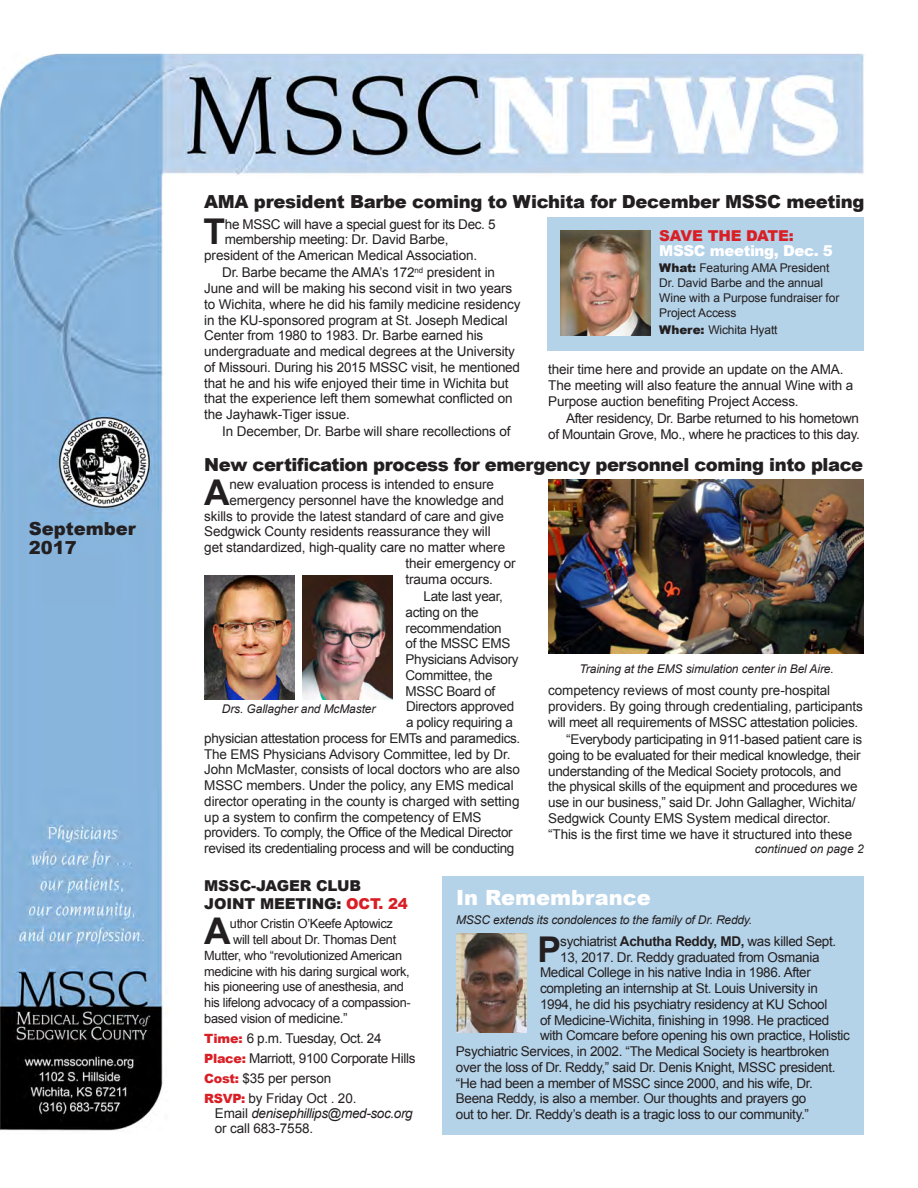
<style>
.page{position:relative;width:918px;height:1188px;background:#fff}
.page>*{position:absolute;margin:0;border:0;box-sizing:border-box;transform-origin:0 0}
.Drop_Cap{font:700 36.75px "Arial";color:#231f20}
.Drop_Cap-2{font:700 35.55px "Arial";color:#231f20}
.Heading_1{font:900 21px "Arial";color:#fff}
.Heading_1-2{font:900 18px "Arial";letter-spacing:-.02em;color:#231f20}
.Heading_1-3{font:900 18px/19.5px "Arial";color:#231f20}
.Subhead_1{font:900 15px/18px "Arial";letter-spacing:-.01em;color:#231f20}
.Body_text{font:900 15px/15px "Arial";letter-spacing:-.025em;color:#fff}
.Body_text-2{font:13.5px/15.8px "Arial";letter-spacing:-.025em;color:#222}
.Drop_Cap-3{font:13.5px "Arial";letter-spacing:-.025em;color:#231f20}
.Body_text-3{font:13.5px/15.8px "Arial";letter-spacing:-.01em;color:#231f20}
.Drop_Cap-4{font:12.75px "Arial";letter-spacing:-.025em;color:#231f20}
.Heading_1-4{font:italic 12px "Arial";letter-spacing:-.01em;color:#231f20}
.Body_text-4{font:12px/15px "Arial";letter-spacing:-.01em;color:#231f20}
.Subhead_1-2{font:italic 12px "Arial";color:#231f20}
.s1{color:#d91f26}
.s2{font-weight:900}
.s3{font-size:12.75px}
.s4{font-weight:900;font-size:12.75px;color:#d91f26}
.s5{font-style:italic}
.s6{font-weight:700}
</style>
<div class="page">
<img style="left:0;top:54px;width:865px;height:1077px">
<div style="left:547px;top:217px;width:317px;height:134px;background:#b4d2e8"></div>
<img style="left:560px;top:231px;width:90px;height:104px">
<img style="left:302px;top:576px;width:90px;height:123px">
<img style="left:205px;top:576px;width:90px;height:123px">
<img style="left:548px;top:479px;width:316px;height:175px">
<div style="left:442px;top:876px;width:422px;height:258px;background:#b4d2e8"></div>
<img style="left:456px;top:934px;width:71px;height:99px">
<p class="Heading_1-3" style="left:29px;top:518px;width:109px">September<br>2017</p>
<p class="Heading_1-2" style="left:204px;top:189px;width:662px">AMA president Barbe coming to Wichita for December MSSC meeting</p>
<p class="Drop_Cap-2" style="left:204px;top:208px;width:23px">T</p>
<p class="Drop_Cap-3" style="left:225px;top:215px;width:272px">he MSSC will have a special guest for its Dec. 5</p>
<p class="Drop_Cap-3" style="left:225px;top:231px;width:225px">membership meeting: Dr. David Barbe,</p>
<p class="Drop_Cap-3" style="left:204px;top:246px;width:275px">president of the American Medical Association.</p>
<p class="Body_text-3" style="left:204px;top:265px;width:318px;text-indent:18px">Dr. Barbe became the AMA’s 172<sup>nd</sup> president in June and will be making his second visit in two years to Wichita, where he did his family medicine residency in the KU-sponsored program at St. Joseph Medical Center from 1980 to 1983. Dr. Barbe earned his undergraduate and medical degrees at the University of Missouri. During his 2015 MSSC visit, he mentioned that he and his wife enjoyed their time in Wichita but that the experience left them somewhat conflicted on the Jayhawk-Tiger issue.</p>
<p class="Body_text-3" style="left:222px;top:424px;width:290px">In December, Dr. Barbe will share recollections of</p>
<p class="Body_text" style="left:659px;top:228px;width:175px"><span class="s1">SAVE THE DATE:<br></span>MSSC meeting, Dec. 5</p>
<p class="Body_text-4" style="left:659px;top:261px;width:182px"><span class="s2">What:</span> Featuring AMA President<br>Dr. David Barbe and the annual<br>Wine with a Purpose fundraiser for<br>Project Access</p>
<p class="Body_text-4" style="left:659px;top:323px;width:120px"><span class="s2">Where:</span> Wichita Hyatt</p>
<p class="Body_text-3" style="left:548px;top:362px;width:307px">their time here and provide an update on the AMA.<br>The meeting will also feature the annual Wine with a<br>Purpose auction benefiting Project Access.</p>
<p class="Body_text-3" style="left:548px;top:410px;width:313px;text-align:right">After residency, Dr. Barbe returned to his hometown<br>of Mountain Grove, Mo., where he practices to this day.</p>
<p class="Heading_1-2" style="left:204px;top:451px;width:660px">New certification process for emergency personnel coming into place</p>
<p class="Drop_Cap-2" style="left:204px;top:469px;width:27px">A</p>
<p class="Drop_Cap-3" style="left:230px;top:476px;width:266px">new evaluation process is intended to ensure</p>
<p class="Drop_Cap-3" style="left:230px;top:491px;width:276px">emergency personnel have the knowledge and</p>
<p class="Drop_Cap-3" style="left:204px;top:507px;width:301px">skills to provide the latest standard of care and give</p>
<p class="Drop_Cap-3" style="left:204px;top:523px;width:288px">Sedgwick County residents reassurance they will</p>
<p class="Drop_Cap-3" style="left:204px;top:539px;width:302px">get standardized, high-quality care no matter where</p>
<p class="Drop_Cap-3" style="left:406px;top:554px;width:112px">their emergency or</p>
<p class="Drop_Cap-3" style="left:406px;top:570px;width:89px">trauma occurs.</p>
<p class="Body_text-2" style="left:424px;top:589px;width:81px">Late last year,</p>
<p class="Body_text-2" style="left:406px;top:604px;width:75px">acting on the</p>
<p class="Body_text-2" style="left:406px;top:620px;width:98px">recommendation</p>
<p class="Body_text-2" style="left:406px;top:636px;width:106px">of the MSSC EMS</p>
<p class="Body_text-2" style="left:406px;top:652px;width:115px">Physicians Advisory</p>
<p class="Body_text-2" style="left:406px;top:667px;width:89px">Committee, the</p>
<p class="Body_text-2" style="left:406px;top:683px;width:91px">MSSC Board of</p>
<p class="Body_text-2" style="left:406px;top:699px;width:110px">Directors approved</p>
<p class="Body_text-2" style="left:406px;top:715px;width:108px">a policy requiring a</p>
<p class="Body_text-2" style="left:204px;top:730px;width:317px">physician attestation process for EMTs and paramedics.</p>
<p class="Body_text-2" style="left:204px;top:746px;width:308px">The EMS Physicians Advisory Committee, led by Dr.</p>
<p class="Body_text-2" style="left:204px;top:762px;width:317px">John McMaster, consists of local doctors who are also</p>
<p class="Body_text-2" style="left:204px;top:778px;width:311px">MSSC members. Under the policy, any EMS medical</p>
<p class="Body_text-2" style="left:204px;top:793px;width:317px">director operating in the county is charged with setting</p>
<p class="Body_text-2" style="left:204px;top:809px;width:279px">up a system to confirm the competency of EMS</p>
<p class="Body_text-2" style="left:204px;top:825px;width:310px">providers. To comply, the Office of the Medical Director</p>
<p class="Body_text-2" style="left:204px;top:841px;width:312px">revised its credentialing process and will be conducting</p>
<p class="Heading_1-4" style="left:222px;top:701px;width:155px">Drs. Gallagher and McMaster</p>
<p class="Heading_1-4" style="left:580px;top:661px;width:256px">Training at the EMS simulation center in Bel Aire.</p>
<p class="Body_text-2" style="left:548px;top:683px;width:316px">competency reviews of most county pre-hospital providers. By going through credentialing, participants will meet all requirements of MSSC attestation policies.</p>
<p class="Body_text-2" style="left:548px;top:732px;width:315px;text-indent:18px">“Everybody participating in 911-based patient care is going to be evaluated for their medical knowledge, their understanding of the Medical Society protocols, and the physical skills of the equipment and procedures we use in our business,” said Dr. John Gallagher, Wichita/ Sedgwick County EMS System medical director. “This is the first time we have it structured into these</p>
<p class="Subhead_1-2" style="left:755px;top:841px;width:110px">continued on page 2</p>
<p class="Subhead_1" style="left:204px;top:876px;width:205px">MSSC-JAGER CLUB<br>JOINT MEETING: <span class="s1">OCT. 24</span></p>
<p class="Drop_Cap" style="left:204px;top:907px;width:28px">A</p>
<p class="Drop_Cap-4" style="left:230px;top:916px;width:164px">uthor Cristin O’Keefe Aptowicz</p>
<p class="Drop_Cap-4" style="left:233px;top:931px;width:165px">will tell about Dr. Thomas Dent</p>
<p class="Drop_Cap-4" style="left:204px;top:947px;width:199px">Mutter, who “revolutionized American</p>
<p class="Drop_Cap-4" style="left:204px;top:963px;width:207px">medicine with his daring surgical work,</p>
<p class="Drop_Cap-4" style="left:204px;top:979px;width:201px">his pioneering use of anesthesia, and</p>
<p class="Drop_Cap-4" style="left:204px;top:994px;width:208px">his lifelong advocacy of a compassion-</p>
<p class="Drop_Cap-3" style="left:204px;top:1009px;width:145px"><span class="s3">based vision</span> of medicine.”</p>
<p class="Body_text-3" style="left:204px;top:1030px;width:179px"><span class="s4">Time:</span> 6 p.m. Tuesday, Oct. 24</p>
<p class="Body_text-3" style="left:204px;top:1051px;width:213px"><span class="s4">Place:</span> Marriott, 9100 Corporate Hills</p>
<p class="Body_text-3" style="left:204px;top:1071px;width:129px"><span class="s4">Cost:</span> $35 per person</p>
<p class="Body_text-3" style="left:215px;top:1091px;width:200px;line-height:15px;text-indent:-10px"><span class="s4">RSVP:</span> by Friday Oct . 20.<br>Email <span class="s5">denisephillips@med-soc.org </span>or call 683-7558.</p>
<p class="Heading_1" style="left:456px;top:882px;width:196px">In Remembrance</p>
<p class="Heading_1-4" style="left:456px;top:912px;width:298px">MSSC extends its condolences to the family of Dr. Reddy.</p>
<p class="Drop_Cap-2" style="left:537px;top:925px;width:25px">P</p>
<p class="Drop_Cap-3" style="left:560px;top:932px;width:278px">sychiatrist <span class="s6">Achutha Reddy, MD,</span> was killed Sept.</p>
<p class="Drop_Cap-3" style="left:560px;top:948px;width:261px">13, 2017. Dr. Reddy graduated from Osmania</p>
<p class="Drop_Cap-3" style="left:540px;top:964px;width:272px">Medical College in his native India in 1986. After</p>
<p class="Drop_Cap-3" style="left:540px;top:980px;width:279px">completing an internship at St. Louis University in</p>
<p class="Drop_Cap-3" style="left:540px;top:995px;width:289px">1994, he did his psychiatry residency at KU School</p>
<p class="Drop_Cap-3" style="left:540px;top:1011px;width:291px">of Medicine-Wichita, finishing in 1998. He practiced</p>
<p class="Drop_Cap-3" style="left:540px;top:1027px;width:311px">with Comcare before opening his own practice, Holistic</p>
<p class="Drop_Cap-3" style="left:456px;top:1043px;width:375px">Psychiatric Services, in 2002. “The Medical Society is heartbroken</p>
<p class="Drop_Cap-3" style="left:456px;top:1058px;width:381px">over the loss of Dr. Reddy,” said Dr. Denis Knight, MSSC president.</p>
<p class="Drop_Cap-3" style="left:456px;top:1074px;width:359px">“He had been a member of MSSC since 2000, and his wife, Dr.</p>
<p class="Drop_Cap-3" style="left:456px;top:1090px;width:352px">Beena Reddy, is also a member. Our thoughts and prayers go</p>
<p class="Drop_Cap-3" style="left:456px;top:1106px;width:355px">out to her. Dr. Reddy’s death is a tragic loss to our community.”</p>
</div>
